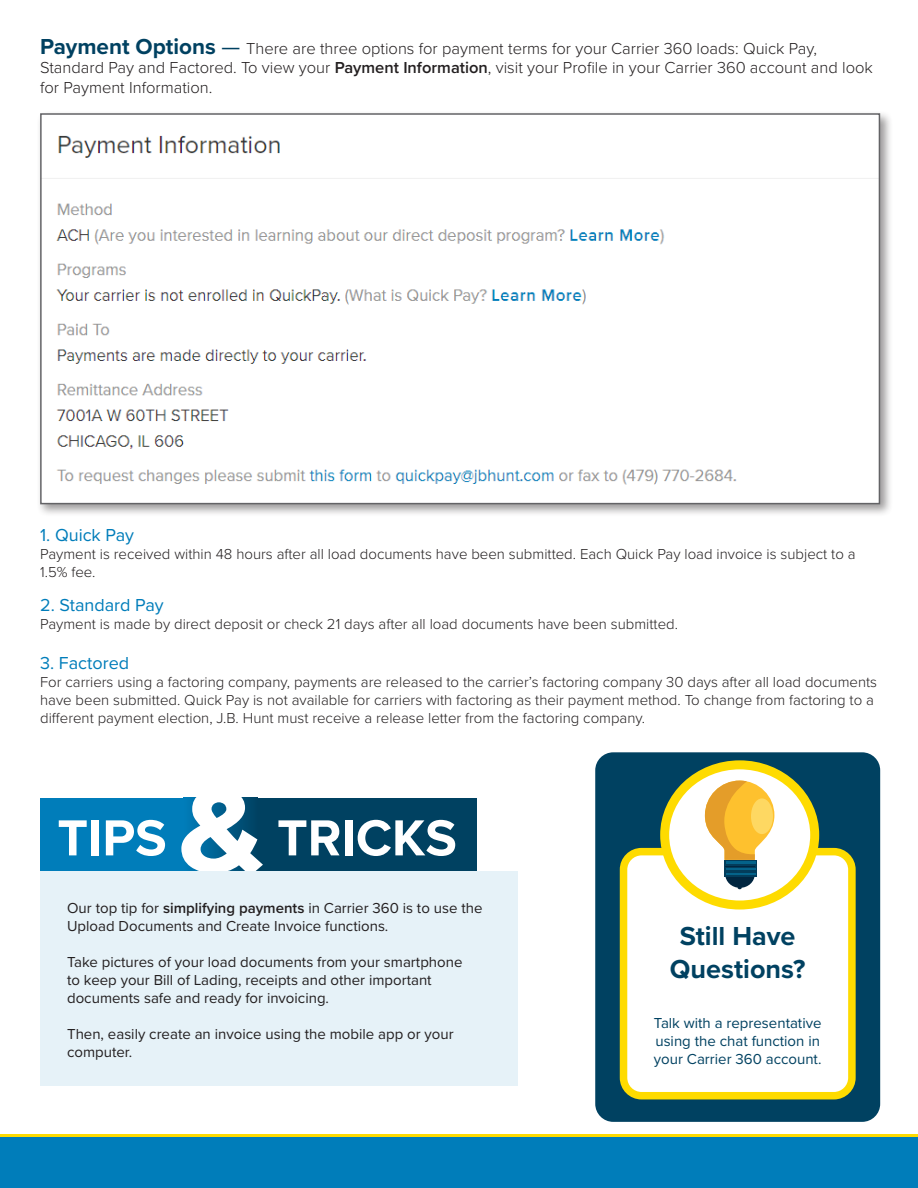
<style>
.page{position:relative;width:918px;height:1188px;background:#fff}
.page>*{position:absolute;margin:0;border:0;box-sizing:border-box;transform-origin:0 0}
.t1{font:700 52.5px "Proxima Nova";color:#fff}
.t2{font:700 27px/32.4px "Proxima Nova";color:#004161;text-align:center}
.t3{font:18px "Proxima Nova";color:#007dba}
.t4{font:300 16.5px/19.8px "Proxima Nova";color:#231f20}
.t5{font:300 15px/18px "Proxima Nova";color:#231f20}
.t6{font:15px/18px "Proxima Nova";color:#231f20}
.t7{font:15px/18px "Proxima Nova";color:#004161;text-align:justify}
.s1{font-weight:700;font-size:22.5px;color:#004161}
.s2{font-weight:400;font-size:22.5px;color:#004161}
.s3{font-weight:600}
</style>
<div class="page">
<div style="left:0;top:1136px;width:918px;height:52px;background:#007dba"></div>
<hr style="left:0;top:1134px;width:918px;height:3px;background:#fedb00">
<div style="left:40px;top:798px;width:144px;height:74px;background:#007dba"></div>
<div style="left:257px;top:798px;width:220px;height:74px;background:#004161"></div>
<svg style="left:181px;top:797px;width:82px;height:75px"></svg>
<div style="left:40px;top:872px;width:477px;height:214px;background:#e6f2f8"></div>
<div style="left:37px;top:110px;width:856px;height:407px;background:#231f20;opacity:.45"></div>
<img style="left:43px;top:116px;width:834px;height:385px">
<div style="left:40px;top:113px;width:840px;height:391px;border:2px solid #636366"></div>
<div style="left:595px;top:752px;width:285px;height:370px;background:#004161;border-radius:18px"></div>
<div style="left:624px;top:852px;width:228px;height:244px;background:#fff;border-radius:18px"></div>
<div style="left:620px;top:848px;width:236px;height:251px;border:8px solid #fedb00;border-radius:18px"></div>
<svg style="left:665px;top:765px;width:150px;height:140px;fill:#fff"></svg>
<svg style="left:705px;top:781px;width:69px;height:79px;background:#f6c665"></svg>
<svg style="left:724px;top:860px;width:32px;height:7px"></svg>
<div style="left:725px;top:867px;width:30px;height:9px;background:#033d5b"></div>
<hr style="left:726px;top:861px;width:30px;height:2px;background:#04638a">
<hr style="left:724px;top:868px;width:32px;height:4px;background:#033d5b">
<hr style="left:726px;top:868px;width:30px;height:2px;background:#04638a">
<svg style="left:724px;top:873px;width:32px;height:4px"></svg>
<hr style="left:726px;top:874px;width:30px;height:1px;background:#04638a">
<svg style="left:725px;top:874px;width:30px;height:15px"></svg>
<div style="left:751px;top:798px;width:22px;height:36px;background:#fed862;border-radius:50%"></div>
<div style="left:660px;top:760px;width:159px;height:150px;border:9px solid #fedb00;border-radius:50%"></div>
<p class="t4" style="left:40px;top:37px;width:834px"><span class="s1">Payment Options</span> <span class="s2">—</span> There are three options for payment terms for your Carrier 360 loads: Quick Pay,<br>Standard Pay and Factored. To view your <span class="s3">Payment Information</span>, visit your Profile in your Carrier 360 account and look for Payment Information.</p>
<p class="t3" style="left:40px;top:522px;width:95px">1. Quick Pay</p>
<p class="t5" style="left:40px;top:545px;width:817px">Payment is received within 48 hours after all load documents have been submitted. Each Quick Pay load invoice is subject to a<br>1.5% fee.</p>
<p class="t3" style="left:40px;top:592px;width:125px">2. Standard Pay</p>
<p class="t5" style="left:40px;top:615px;width:639px">Payment is made by direct deposit or check 21 days after all load documents have been submitted.</p>
<p class="t3" style="left:40px;top:649px;width:91px">3. Factored</p>
<p class="t5" style="left:40px;top:672px;width:839px">For carriers using a factoring company, payments are released to the carrier’s factoring company 30 days after all load documents have been submitted. Quick Pay is not available for carriers with factoring as their payment method. To change from factoring to a different payment election, J.B. Hunt must receive a release letter from the factoring company.</p>
<p class="t1" style="left:57px;top:799px;width:111px">TIPS</p>
<p class="t1" style="left:277px;top:799px;width:181px">TRICKS</p>
<p class="t6" style="left:67px;top:898px;width:417px">Our top tip for <span class="s3">simplifying payments</span> in Carrier 360 is to use the<br>Upload Documents and Create Invoice functions.</p>
<p class="t6" style="left:67px;top:952px;width:397px">Take pictures of your load documents from your smartphone to keep your Bill of Lading, receipts and other important documents safe and ready for invoicing.</p>
<p class="t6" style="left:67px;top:1024px;width:388px">Then, easily create an invoice using the mobile app or your computer.</p>
<p class="t2" style="left:670px;top:919px;width:137px">Still Have<br>Questions?</p>
<p class="t7" style="left:654px;top:1013px;width:169px">Talk with a representative using the chat function in your Carrier 360 account.</p>
</div>
